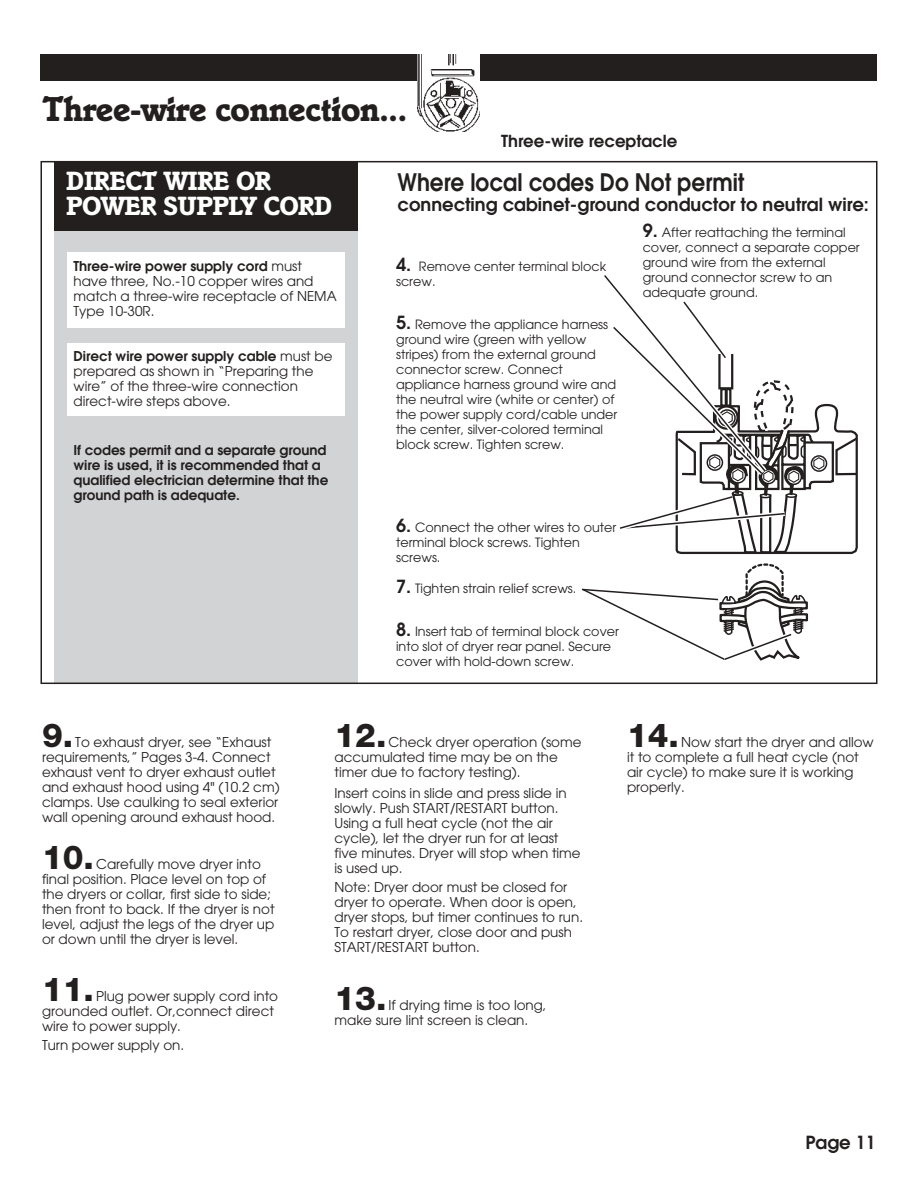
<style>
.page{position:relative;width:918px;height:1188px;background:#fff}
.page>*{position:absolute;margin:0;border:0;box-sizing:border-box;transform-origin:0 0}
.t1{font:700 36px "Italia";letter-spacing:-.02em;color:#231f1f}
.t2{font:800 33px "Helvetica Neue";color:#231f1f}
.t3{font:700 27px/25.5px "Italia";letter-spacing:-.02em;color:#fff}
.t4{font:600 24px "Avant Garde";color:#231f1f;scale:.9 1}
.t5{font:600 18px "Avant Garde";color:#231f1f}
.t6{font:600 16.5px "Avant Garde";color:#231f1f}
.t7{font:13.5px/15px "Avant Garde";color:#231f1f}
.t8{font:600 13.5px/15px "Avant Garde";color:#231f1f}
.t9{font:12.75px/15px "Avant Garde";color:#231f1f}
.s1{font-weight:600}
.s2{font-weight:600;font-size:18px}
</style>
<div class="page">
<div style="left:40px;top:54px;width:838px;height:27px;background:#231f1f"></div>
<img style="left:417px;top:54px;width:63px;height:78px">
<div style="left:54px;top:161px;width:304px;height:522px;background:#d1d3d5"></div>
<div style="left:54px;top:161px;width:304px;height:70px;background:#231f1f"></div>
<div style="left:68px;top:252px;width:277px;height:75px;background:#fff"></div>
<div style="left:68px;top:343px;width:277px;height:73px;background:#fff"></div>
<svg style="left:604px;top:275px;width:254px;height:279px"></svg>
<svg style="left:581px;top:563px;width:228px;height:98px"></svg>
<h1 class="t1" style="left:42px;top:96px;width:367px">Three-wire connection...</h1>
<p class="t6" style="left:501px;top:135px;width:178px">Three-wire receptacle</p>
<h3 class="t3" style="left:66px;top:170px;width:267px">DIRECT WIRE OR<br>POWER SUPPLY CORD</h3>
<h3 class="t4" style="left:398px;top:173px;width:387px">Where local codes Do Not permit</h3>
<h3 class="t5" style="left:398px;top:197px;width:473px">connecting cabinet-ground conductor to neutral wire:</h3>
<p class="t7" style="left:74px;top:260px;width:265px"><span class="s1">Three-wire power supply cord</span> must have three, No.-10 copper wires and match a three-wire receptacle of NEMA<br>Type 10-30R.</p>
<p class="t7" style="left:74px;top:350px;width:261px"><span class="s1">Direct wire power supply cable</span> must be prepared as shown in “Preparing the wire” of the three-wire connection direct-wire steps above.</p>
<p class="t8" style="left:74px;top:443px;width:256px">If codes permit and a separate ground wire is used, it is recommended that a qualified electrician determine that the ground path is adequate.</p>
<p class="t9" style="left:396px;top:260px;width:212px"><span class="s2">4.</span> Remove center terminal block screw.</p>
<p class="t9" style="left:396px;top:318px;width:223px"><span class="s2">5.</span> Remove the appliance harness ground wire (green with yellow stripes) from the external ground connector screw. Connect appliance harness ground wire and the neutral wire (white or center) of the power supply cord/cable under the center, silver-colored terminal block screw. Tighten screw.</p>
<p class="t9" style="left:643px;top:226px;width:219px"><span class="s2">9.</span> After reattaching the terminal cover, connect a separate copper ground wire from the external ground connector screw to an adequate ground.</p>
<p class="t9" style="left:396px;top:521px;width:222px"><span class="s2">6.</span> Connect the other wires to outer terminal block screws. Tighten screws.</p>
<p class="t9" style="left:396px;top:582px;width:182px"><span class="s2">7.</span> Tighten strain relief screws.</p>
<p class="t9" style="left:396px;top:625px;width:224px"><span class="s2">8.</span> Insert tab of terminal block cover into slot of dryer rear panel. Secure cover with hold-down screw.</p>
<h2 class="t2" style="left:42px;top:723px;width:33px">9.</h2>
<p class="t7" style="left:42px;top:735px;width:239px;text-indent:33px">To exhaust dryer, see “Exhaust requirements,” Pages 3-4. Connect exhaust vent to dryer exhaust outlet and exhaust hood using 4" (10.2 cm) clamps. Use caulking to seal exterior wall opening around exhaust hood.</p>
<h2 class="t2" style="left:42px;top:845px;width:54px">10.</h2>
<p class="t7" style="left:42px;top:858px;width:234px;text-indent:54px">Carefully move dryer into final position. Place level on top of the dryers or collar, first side to side; then front to back. If the dryer is not level, adjust the legs of the dryer up or down until the dryer is level.</p>
<h2 class="t2" style="left:42px;top:977px;width:54px">11.</h2>
<p class="t7" style="left:42px;top:990px;width:238px;text-indent:54px">Plug power supply cord into grounded outlet. Or,connect direct wire to power supply.</p>
<p class="t7" style="left:42px;top:1039px;width:144px">Turn power supply on.</p>
<h2 class="t2" style="left:334px;top:723px;width:54px">12.</h2>
<p class="t7" style="left:335px;top:735px;width:249px;text-indent:54px">Check dryer operation (some accumulated time may be on the timer due to factory testing).</p>
<p class="t7" style="left:335px;top:787px;width:248px">Insert coins in slide and press slide in slowly. Push START/RESTART button.<br>Using a full heat cycle (not the air cycle), let the dryer run for at least five minutes. Dryer will stop when time is used up.</p>
<p class="t7" style="left:335px;top:880px;width:250px">Note: Dryer door must be closed for dryer to operate. When door is open, dryer stops, but timer continues to run.<br>To restart dryer, close door and push START/RESTART button.</p>
<h2 class="t2" style="left:334px;top:986px;width:54px">13.</h2>
<p class="t7" style="left:335px;top:999px;width:214px;text-indent:54px">If drying time is too long, make sure lint screen is clean.</p>
<h2 class="t2" style="left:627px;top:723px;width:54px">14.</h2>
<p class="t7" style="left:627px;top:735px;width:248px;text-indent:54px">Now start the dryer and allow it to complete a full heat cycle (not air cycle) to make sure it is working properly.</p>
<h3 class="t5" style="left:805px;top:1135px;width:72px">Page 11</h3>
</div>
